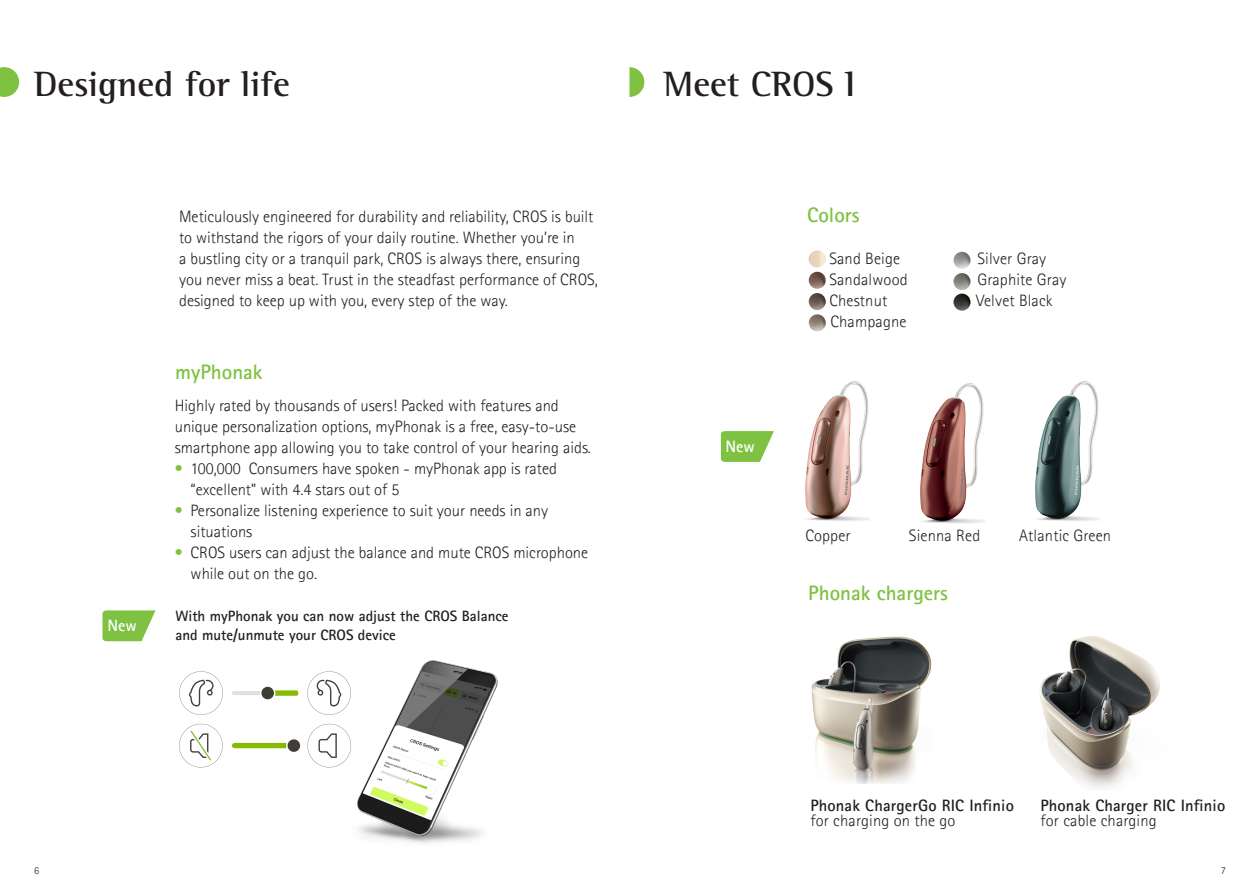
<style>
.page{position:relative;width:1259px;height:893px;background:#fff}
.page>*{position:absolute;margin:0;border:0;box-sizing:border-box;transform-origin:0 0}
.H3_24pt_PH05{font:700 36px "Rotis Semifor Phonak";color:#231f20}
.H3_24pt_PH05-2{font:700 21px "Rotis Sansfor Phonak";color:#7fc241}
.PHO_Caption_8pt_Mitte_Black{font:300 16.5px/21px "Rotis Sansfor Phonak";color:#231f20}
.PHO_Caption_8pt_Mitte_Black-2{font:700 16.5px "Rotis Sansfor Phonak";letter-spacing:.01em;color:#231f20}
.t1{font:700 16.5px "Rotis Sansfor Phonak";color:#fff}
.t2{font:700 15px/19.5px "Rotis Sansfor Phonak";color:#231f20}
.t3{font:300 10.5px "Rotis Sansfor Phonak";color:#231f20}
.s1{color:#7fc241}
</style>
<div class="page">
<svg style="left:0;top:67px;width:19px;height:30px"></svg>
<img style="left:805px;top:304px;width:65px;height:217px">
<img style="left:920px;top:305px;width:65px;height:218px">
<img style="left:1035px;top:381px;width:64px;height:140px">
<svg style="left:102px;top:610px;width:53px;height:31px;background:#91ca5c"></svg>
<img style="left:1039px;top:636px;width:121px;height:152px">
<img style="left:811px;top:636px;width:121px;height:148px">
<svg style="left:629px;top:67px;width:15px;height:30px"></svg>
<img style="left:808px;top:250px;width:18px;height:17px;border-radius:9px">
<img style="left:808px;top:272px;width:18px;height:17px;border-radius:9px">
<img style="left:808px;top:293px;width:18px;height:17px;border-radius:9px">
<img style="left:808px;top:314px;width:18px;height:17px;border-radius:9px">
<img style="left:953px;top:252px;width:17px;height:17px;border-radius:9px">
<img style="left:953px;top:273px;width:17px;height:17px;border-radius:9px">
<img style="left:953px;top:294px;width:17px;height:17px;border-radius:9px">
<svg style="left:721px;top:431px;width:53px;height:31px;background:#90ca5b"></svg>
<svg style="left:179px;top:724px;width:44px;height:43px"></svg>
<svg style="left:179px;top:671px;width:44px;height:44px"></svg>
<svg style="left:307px;top:735px;width:3px;height:21px"></svg>
<svg style="left:307px;top:683px;width:3px;height:21px"></svg>
<svg style="left:232px;top:743px;width:54px;height:5px"></svg>
<div style="left:286px;top:738px;width:15px;height:15px;background:#3f3d36;border-radius:50%"></div>
<div style="left:286px;top:738px;width:16px;height:16px;border:2px solid #fff;border-radius:50%"></div>
<hr style="left:232px;top:691px;width:66px;height:4px;background:#e0e0de;border-radius:2px">
<svg style="left:276px;top:690px;width:22px;height:6px"></svg>
<div style="left:260px;top:686px;width:15px;height:14px;background:#3f3d36;border-radius:50%"></div>
<div style="left:260px;top:685px;width:16px;height:16px;border:2px solid #fff;border-radius:50%"></div>
<img style="left:310px;top:660px;width:188px;height:183px">
<p class="H3_24pt_PH05" style="left:34px;top:62px;width:257px">Designed for life</p>
<p class="PHO_Caption_8pt_Mitte_Black" style="left:179px;top:206px;width:420px">Meticulously engineered for durability and reliability, CROS is built to withstand the rigors of your daily routine. Whether you’re in<br>a bustling city or a tranquil park, CROS is always there, ensuring you never miss a beat. Trust in the steadfast performance of CROS, designed to keep up with you, every step of the way.</p>
<p class="t1" style="left:108px;top:615px;width:31px">New</p>
<p class="H3_24pt_PH05-2" style="left:175px;top:359px;width:89px">myPhonak</p>
<p class="PHO_Caption_8pt_Mitte_Black" style="left:175px;top:395px;width:418px">Highly rated by thousands of users! Packed with features and unique personalization options, myPhonak is a free, easy-to-use smartphone app allowing you to take control of your hearing aids.</p>
<p class="PHO_Caption_8pt_Mitte_Black" style="left:191px;top:458px;width:368px;text-indent:-16px"><span class="s1">•</span> 100,000 Consumers have spoken - myPhonak app is rated “excellent” with 4.4 stars out of 5</p>
<p class="PHO_Caption_8pt_Mitte_Black" style="left:191px;top:500px;width:359px;text-indent:-16px"><span class="s1">•</span> Personalize listening experience to suit your needs in any situations</p>
<p class="PHO_Caption_8pt_Mitte_Black" style="left:191px;top:542px;width:399px;text-indent:-16px"><span class="s1">•</span> CROS users can adjust the balance and mute CROS microphone while out on the go.</p>
<p class="t2" style="left:175px;top:606px;width:335px">With myPhonak you can now adjust the CROS Balance and mute/unmute your CROS device</p>
<p class="H3_24pt_PH05" style="left:663px;top:62px;width:194px">Meet CROS I</p>
<p class="t1" style="left:725px;top:436px;width:31px">New</p>
<p class="H3_24pt_PH05-2" style="left:807px;top:202px;width:54px">Colors</p>
<p class="PHO_Caption_8pt_Mitte_Black" style="left:829px;top:248px;width:72px">Sand Beige</p>
<p class="PHO_Caption_8pt_Mitte_Black" style="left:829px;top:269px;width:80px">Sandalwood</p>
<p class="PHO_Caption_8pt_Mitte_Black" style="left:829px;top:290px;width:59px">Chestnut</p>
<p class="PHO_Caption_8pt_Mitte_Black" style="left:830px;top:311px;width:78px">Champagne</p>
<p class="PHO_Caption_8pt_Mitte_Black" style="left:977px;top:248px;width:70px">Silver Gray</p>
<p class="PHO_Caption_8pt_Mitte_Black" style="left:977px;top:269px;width:91px">Graphite Gray</p>
<p class="PHO_Caption_8pt_Mitte_Black" style="left:976px;top:290px;width:78px">Velvet Black</p>
<p class="PHO_Caption_8pt_Mitte_Black" style="left:805px;top:525px;width:47px">Copper</p>
<p class="PHO_Caption_8pt_Mitte_Black" style="left:909px;top:525px;width:73px">Sienna Red</p>
<p class="PHO_Caption_8pt_Mitte_Black" style="left:1019px;top:525px;width:93px">Atlantic Green</p>
<p class="H3_24pt_PH05-2" style="left:808px;top:580px;width:141px">Phonak chargers</p>
<p class="PHO_Caption_8pt_Mitte_Black-2" style="left:810px;top:795px;width:205px">Phonak ChargerGo RIC Infinio</p>
<p class="PHO_Caption_8pt_Mitte_Black" style="left:810px;top:810px;width:147px">for charging on the go</p>
<p class="PHO_Caption_8pt_Mitte_Black-2" style="left:1040px;top:795px;width:186px">Phonak Charger RIC Infinio</p>
<p class="PHO_Caption_8pt_Mitte_Black" style="left:1040px;top:810px;width:118px">for cable charging</p>
<p class="t3" style="left:34px;top:864px;width:7px">6</p>
<p class="t3" style="left:1220px;top:864px;width:7px">7</p>
</div>
